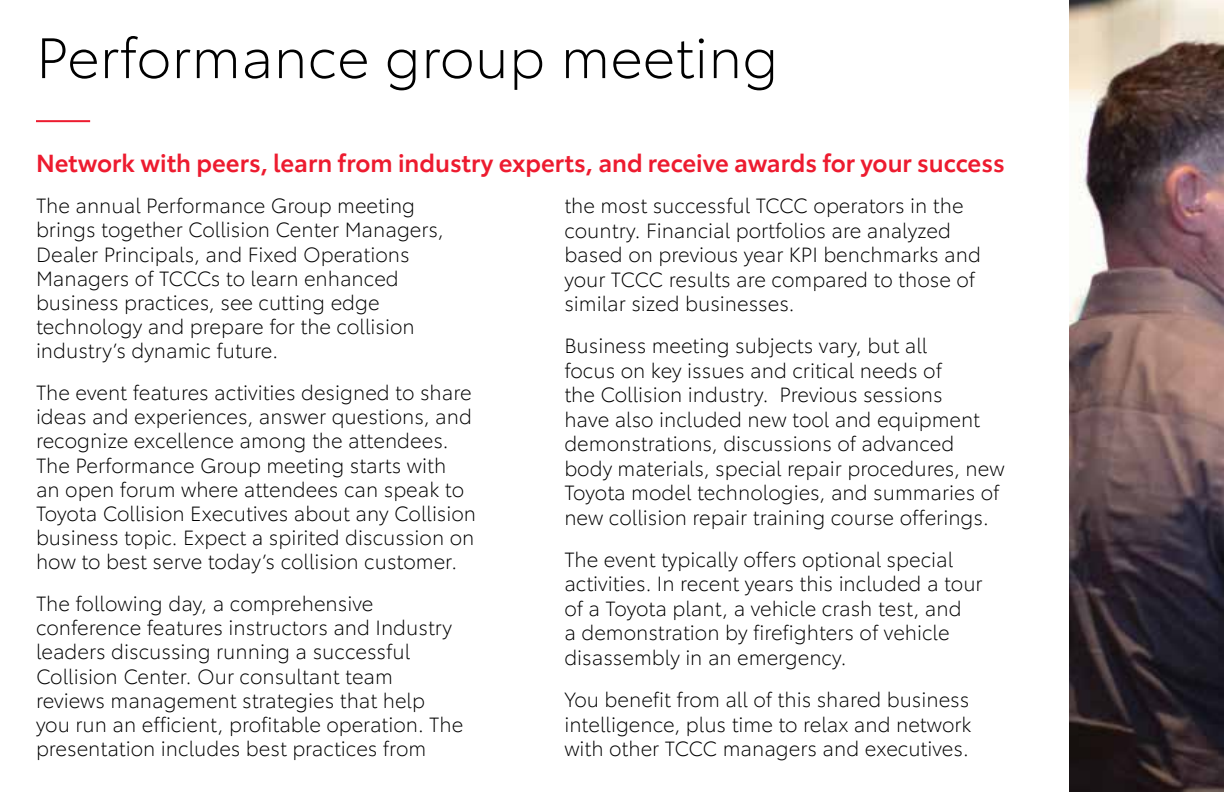
<style>
.page{position:relative;width:1224px;height:792px;background:#fff}
.page>*{position:absolute;margin:0;border:0;box-sizing:border-box;transform-origin:0 0}
.t1{font:300 56px "Toyota Type";color:#000}
.subhead{font:600 24px "Toyota Type";color:#ed1b2f}
.t2{font:300 20px/24.2px "Toyota Type";color:#000}
</style>
<div class="page">
<hr style="left:36px;top:120px;width:54px;height:2px;background:#ed1b2f">
<img style="left:1070px;top:0;width:154px;height:792px">
<p class="t1" style="left:36px;top:17px;width:744px">Performance group meeting</p>
<p class="subhead" style="left:36px;top:145px;width:970px">Network with peers, learn from industry experts, and receive awards for your success</p>
<p class="t2" style="left:36px;top:193px;width:409px">The annual Performance Group meeting brings together Collision Center Managers, Dealer Principals, and Fixed Operations Managers of TCCCs to learn enhanced business practices, see cutting edge technology and prepare for the collision industry’s dynamic future.</p>
<p class="t2" style="left:36px;top:380px;width:442px">The event features activities designed to share ideas and experiences, answer questions, and recognize excellence among the attendees.<br>The Performance Group meeting starts with<br>an open forum where attendees can speak to Toyota Collision Executives about any Collision business topic. Expect a spirited discussion on how to best serve today’s collision customer.</p>
<p class="t2" style="left:36px;top:591px;width:429px">The following day, a comprehensive conference features instructors and Industry leaders discussing running a successful Collision Center. Our consultant team reviews management strategies that help you run an efficient, profitable operation. The presentation includes best practices from</p>
<p class="t2" style="left:564px;top:193px;width:418px">the most successful TCCC operators in the country. Financial portfolios are analyzed based on previous year KPI benchmarks and your TCCC results are compared to those of similar sized businesses.</p>
<p class="t2" style="left:564px;top:333px;width:442px">Business meeting subjects vary, but all<br>focus on key issues and critical needs of<br>the Collision industry. Previous sessions<br>have also included new tool and equipment demonstrations, discussions of advanced body materials, special repair procedures, new Toyota model technologies, and summaries of new collision repair training course offerings.</p>
<p class="t2" style="left:564px;top:546px;width:420px">The event typically offers optional special activities. In recent years this included a tour of a Toyota plant, a vehicle crash test, and<br>a demonstration by firefighters of vehicle disassembly in an emergency.</p>
<p class="t2" style="left:564px;top:686px;width:409px;text-align:justify">You benefit from all of this shared business intelligence, plus time to relax and network with other TCCC managers and executives.</p>
</div>
